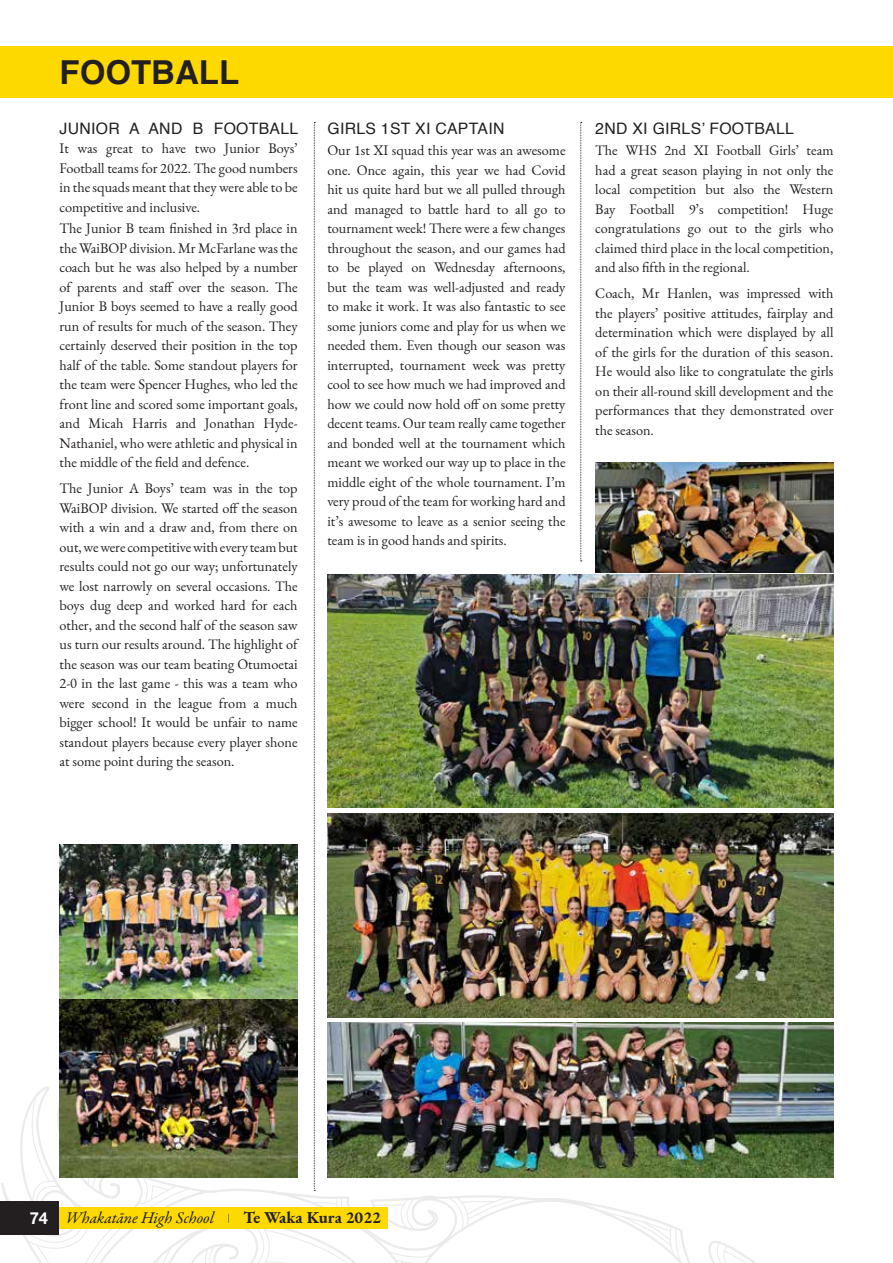
<style>
.page{position:relative;width:893px;height:1263px;background:#fff}
.page>*{position:absolute;margin:0;border:0;box-sizing:border-box;transform-origin:0 0}
.t1{font:700 33px "Helvetica";color:#231f20}
.t2{font:italic 16.5px "Garamond Premr Pro";letter-spacing:-.005em;color:#231f20}
.t3{font:15.75px "Helvetica";letter-spacing:.02em;color:#231f20}
.t4{font:14.25px/19.5px "EB Garamond";color:#231f20;text-align:justify}
.s1{font-family:"Helvetica Neue";font-weight:700;font-style:normal;color:#fff}
.s2{font-family:"Helvetica Neue";font-weight:300;font-style:normal;font-size:9px}
.s3{font-family:"EB Garamond";font-weight:700;font-style:normal}
</style>
<div class="page">
<div style="left:0;top:1201px;width:59px;height:33px;background:#231f20"></div>
<hr style="left:892px;top:0;width:1px;height:1201px;background:#fdd900">
<div style="left:0;top:46px;width:893px;height:52px;background:#fdd900"></div>
<img style="left:19px;top:122px;width:815px;height:1141px">
<h1 class="t1" style="left:60px;top:46px;width:181px">FOOTBALL</h1>
<p class="t3" style="left:60px;top:116px;width:240px">JUNIOR A AND B FOOTBALL</p>
<p class="t4" style="left:60px;top:139px;width:240px">It was great to have two Junior Boys’ Football teams for 2022. The good numbers in the squads meant that they were able to be competitive and inclusive.</p>
<p class="t4" style="left:60px;top:219px;width:240px">The Junior B team finished in 3rd place in the WaiBOP division. Mr McFarlane was the coach but he was also helped by a number of parents and staff over the season. The Junior B boys seemed to have a really good run of results for much of the season. They certainly deserved their position in the top half of the table. Some standout players for the team were Spencer Hughes, who led the front line and scored some important goals, and Micah Harris and Jonathan Hyde-Nathaniel, who were athletic and physical in the middle of the field and defence.</p>
<p class="t4" style="left:60px;top:479px;width:240px">The Junior A Boys’ team was in the top WaiBOP division. We started off the season with a win and a draw and, from there on out, we were competitive with every team but results could not go our way; unfortunately we lost narrowly on several occasions. The boys dug deep and worked hard for each other, and the second half of the season saw us turn our results around. The highlight of the season was our team beating Otumoetai 2-0 in the last game - this was a team who were second in the league from a much bigger school! It would be unfair to name standout players because every player shone at some point during the season.</p>
<p class="t3" style="left:327px;top:116px;width:178px">GIRLS 1ST XI CAPTAIN</p>
<p class="t4" style="left:327px;top:141px;width:240px">Our 1st XI squad this year was an awesome one. Once again, this year we had Covid hit us quite hard but we all pulled through and managed to battle hard to all go to tournament week! There were a few changes throughout the season, and our games had to be played on Wednesday afternoons, but the team was well-adjusted and ready to make it work. It was also fantastic to see some juniors come and play for us when we needed them. Even though our season was interrupted, tournament week was pretty cool to see how much we had improved and how we could now hold off on some pretty decent teams. Our team really came together and bonded well at the tournament which meant we worked our way up to place in the middle eight of the whole tournament. I’m very proud of the team for working hard and it’s awesome to leave as a senior seeing the team is in good hands and spirits.</p>
<p class="t3" style="left:595px;top:116px;width:200px">2ND XI GIRLS’ FOOTBALL</p>
<p class="t4" style="left:595px;top:141px;width:240px">The WHS 2nd XI Football Girls’ team had a great season playing in not only the local competition but also the Western Bay Football 9’s competition! Huge congratulations go out to the girls who claimed third place in the local competition, and also fifth in the regional.</p>
<p class="t4" style="left:595px;top:284px;width:240px">Coach, Mr Hanlen, was impressed with the players’ positive attitudes, fairplay and determination which were displayed by all of the girls for the duration of this season.<br>He would also like to congratulate the girls on their all-round skill development and the performances that they demonstrated over the season.</p>
<p class="t2" style="left:30px;top:1208px;width:353px"><span class="s1">74</span> Whakatāne High School <span class="s2">|</span> <span class="s3">Te Waka Kura 2022</span></p>
</div>
